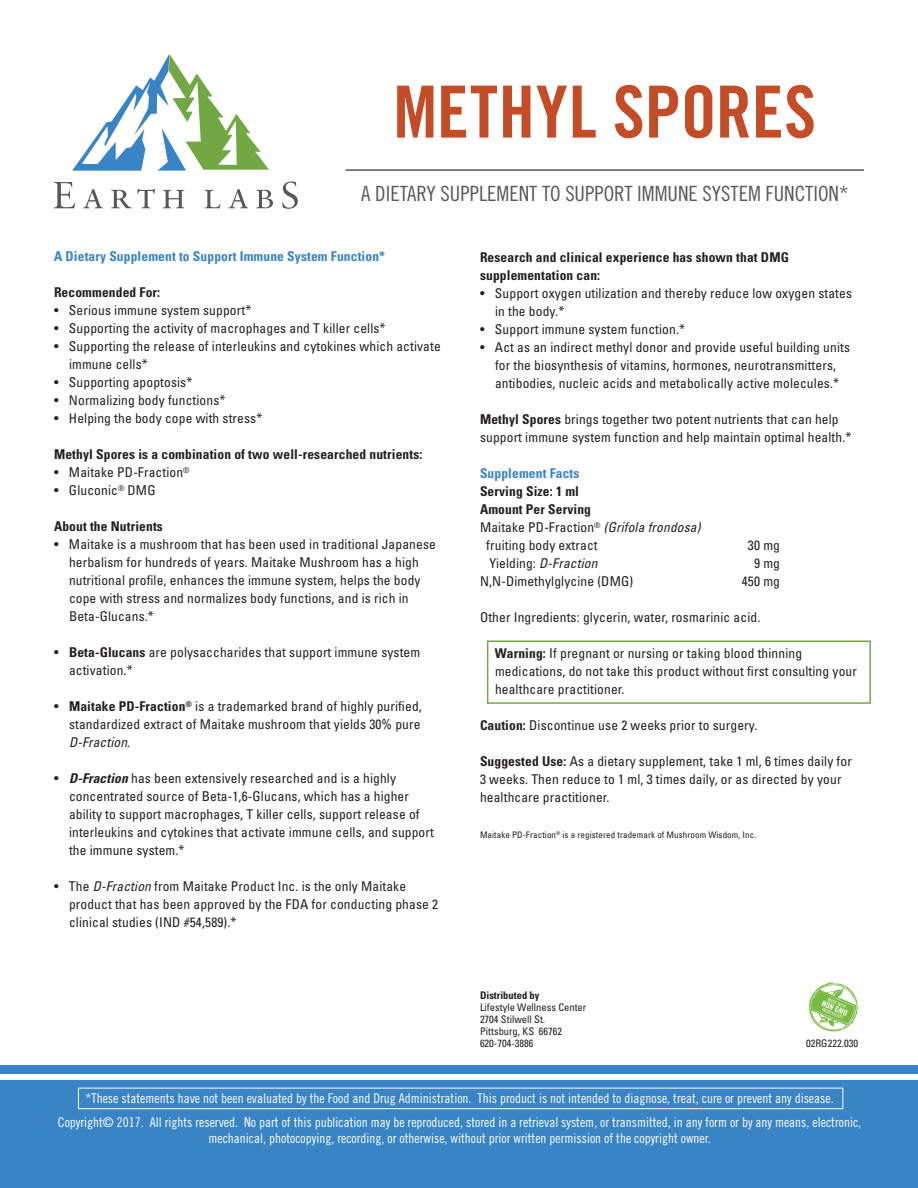
<style>
.page{position:relative;width:918px;height:1188px;background:#fff}
.page>*{position:absolute;margin:0;border:0;box-sizing:border-box;transform-origin:0 0}
.t1{font:72px "Trade Gothic Bold Cond Twenty";letter-spacing:.005em;color:#c44d27}
.t2{font:21px "Trade Gothic Cond Eighteen";color:#57585a}
.t3{font:condensed 13.5px/18px "Univers";letter-spacing:.01em;color:#231f20}
.t4{font:13.5px/16.2px "Trade Gothic Cond Eighteen";color:#fff;text-align:center}
.t5{font:700 condensed 13.5px "Univers";letter-spacing:.01em;color:#231f20}
.t6{font:700 condensed 13.5px "Univers";letter-spacing:.01em;color:#3984c5}
.t7{font:italic condensed 13.5px "Univers";letter-spacing:.01em;color:#231f20}
.t8{font:condensed 10.5px "Univers";color:#231f20}
.t9{font:700 condensed 10.5px "Univers";color:#231f20}
.t10{font:condensed 9px "Univers";letter-spacing:.01em;color:#231f20}
.s1{font-weight:700}
.s2{font-style:italic}
.s3{font-weight:700;font-style:italic}
.s4{font-style:normal}
</style>
<div class="page">
<svg style="left:72px;top:54px;width:197px;height:117px"></svg>
<svg style="left:54px;top:182px;width:21px;height:26px"></svg>
<svg style="left:83px;top:189px;width:20px;height:19px"></svg>
<svg style="left:111px;top:189px;width:44px;height:19px"></svg>
<svg style="left:163px;top:190px;width:21px;height:18px"></svg>
<svg style="left:205px;top:190px;width:16px;height:18px"></svg>
<svg style="left:229px;top:189px;width:19px;height:19px"></svg>
<svg style="left:257px;top:190px;width:16px;height:18px"></svg>
<svg style="left:282px;top:182px;width:16px;height:27px"></svg>
<hr style="left:346px;top:169px;width:518px;height:2px;background:#57585a">
<div style="left:0;top:1065px;width:918px;height:123px;background:#3984c5"></div>
<div style="left:0;top:1074px;width:918px;height:6px;background:#fff"></div>
<svg style="left:809px;top:981px;width:49px;height:51px"></svg>
<div style="left:78px;top:1088px;width:765px;height:21px;border:1px solid #fff"></div>
<div style="left:487px;top:640px;width:384px;height:64px;border:2px solid #72a844"></div>
<p class="t1" style="left:393px;top:68px;width:424px">METHYL SPORES</p>
<p class="t2" style="left:361px;top:181px;width:489px">A DIETARY SUPPLEMENT TO SUPPORT IMMUNE SYSTEM FUNCTION*</p>
<p class="t6" style="left:54px;top:248px;width:333px">A Dietary Supplement to Support Immune System Function*</p>
<p class="t5" style="left:54px;top:284px;width:108px">Recommended For:</p>
<p class="t3" style="left:54px;top:301px;width:199px">• Serious immune system support*</p>
<p class="t3" style="left:54px;top:319px;width:333px">• Supporting the activity of macrophages and T killer cells*</p>
<p class="t3" style="left:69px;top:337px;width:373px;text-indent:-15px">• Supporting the release of interleukins and cytokines which activate immune cells*</p>
<p class="t3" style="left:54px;top:373px;width:140px">• Supporting apoptosis*</p>
<p class="t3" style="left:54px;top:391px;width:173px">• Normalizing body functions*</p>
<p class="t3" style="left:54px;top:409px;width:210px">• Helping the body cope with stress*</p>
<p class="t5" style="left:54px;top:446px;width:370px">Methyl Spores is a combination of two well-researched nutrients:</p>
<p class="t3" style="left:54px;top:463px;width:137px">• Maitake PD-Fraction<sup>®</sup></p>
<p class="t3" style="left:54px;top:481px;width:103px">• Gluconic<sup>®</sup> DMG</p>
<p class="t5" style="left:54px;top:518px;width:110px">About the Nutrients</p>
<p class="t3" style="left:69px;top:535px;width:368px;text-indent:-15px">• Maitake is a mushroom that has been used in traditional Japanese herbalism for hundreds of years. Maitake Mushroom has a high nutritional profile, enhances the immune system, helps the body cope with stress and normalizes body functions, and is rich in Beta-Glucans.*</p>
<p class="t3" style="left:69px;top:643px;width:353px;text-indent:-15px">• <span class="s1">Beta-Glucans</span> are polysaccharides that support immune system activation.*</p>
<p class="t3" style="left:69px;top:697px;width:354px;text-align:justify;text-indent:-15px">• <span class="s1">Maitake PD-Fraction</span><sup>®</sup> is a trademarked brand of highly purified, standardized extract of Maitake mushroom that yields 30% pure <span class="s2">D-Fraction</span>.</p>
<p class="t3" style="left:69px;top:769px;width:366px;text-indent:-15px">• <span class="s3">D-Fraction</span> has been extensively researched and is a highly concentrated source of Beta-1,6-Glucans, which has a higher ability to support macrophages, T killer cells, support release of interleukins and cytokines that activate immune cells, and support the immune system.*</p>
<p class="t3" style="left:69px;top:877px;width:371px;text-indent:-15px">• The <span class="s2">D-Fraction</span> from Maitake Product Inc. is the only Maitake product that has been approved by the FDA for conducting phase 2 clinical studies (IND #54,589).*</p>
<p class="t5" style="left:480px;top:249px;width:310px">Research and clinical experience has shown that DMG</p>
<p class="t5" style="left:480px;top:267px;width:122px">supplementation can:</p>
<p class="t3" style="left:495px;top:284px;width:359px;text-indent:-15px">• Support oxygen utilization and thereby reduce low oxygen states in the body.*</p>
<p class="t3" style="left:480px;top:320px;width:207px">• Support immune system function.*</p>
<p class="t3" style="left:480px;top:338px;width:372px;text-align:center">• Act as an indirect methyl donor and provide useful building units for the biosynthesis of vitamins, hormones, neurotransmitters, antibodies, nucleic acids and metabolically active molecules.*</p>
<p class="t3" style="left:480px;top:410px;width:373px"><span class="s1">Methyl Spores</span> brings together two potent nutrients that can help support immune system function and help maintain optimal health.*</p>
<p class="t6" style="left:480px;top:465px;width:101px">Supplement Facts</p>
<p class="t5" style="left:480px;top:483px;width:101px">Serving Size: 1 ml</p>
<p class="t5" style="left:480px;top:501px;width:113px">Amount Per Serving</p>
<p class="t3" style="left:480px;top:518px;width:222px">Maitake PD-Fraction<sup>®</sup> <span class="s2">(Grifola frondosa)</span></p>
<p class="t3" style="left:486px;top:536px;width:113px">fruiting body extract</p>
<p class="t3" style="left:748px;top:536px;width:34px">30 mg</p>
<p class="t7" style="left:489px;top:555px;width:110px"><span class="s4">Yielding:</span> D-Fraction</p>
<p class="t3" style="left:754px;top:554px;width:27px">9 mg</p>
<p class="t3" style="left:480px;top:572px;width:155px">N,N-Dimethylglycine (DMG)</p>
<p class="t3" style="left:742px;top:572px;width:40px">450 mg</p>
<p class="t3" style="left:480px;top:608px;width:282px">Other Ingredients: glycerin, water, rosmarinic acid.</p>
<p class="t3" style="left:495px;top:644px;width:363px"><span class="s1">Warning:</span> If pregnant or nursing or taking blood thinning medications, do not take this product without first consulting your healthcare practitioner.</p>
<p class="t3" style="left:480px;top:716px;width:279px"><span class="s1">Caution:</span> Discontinue use 2 weeks prior to surgery.</p>
<p class="t3" style="left:480px;top:752px;width:373px"><span class="s1">Suggested Use:</span> As a dietary supplement, take 1 ml, 6 times daily for<br>3 weeks. Then reduce to 1 ml, 3 times daily, or as directed by your healthcare practitioner.</p>
<p class="t10" style="left:480px;top:829px;width:278px">Maitake PD-Fraction<sup>®</sup> is a registered trademark of Mushroom Wisdom, Inc.</p>
<p class="t9" style="left:480px;top:989px;width:61px">Distributed by</p>
<p class="t8" style="left:480px;top:1001px;width:108px">Lifestyle Wellness Center</p>
<p class="t8" style="left:480px;top:1013px;width:67px">2704 Stilwell St.</p>
<p class="t8" style="left:480px;top:1025px;width:84px">Pittsburg, KS 66762</p>
<p class="t8" style="left:480px;top:1037px;width:55px">620-704-3886</p>
<p class="t8" style="left:806px;top:1037px;width:53px">02RG222.030</p>
<p class="t4" style="left:86px;top:1090px;width:750px">*These statements have not been evaluated by the Food and Drug Administration. This product is not intended to diagnose, treat, cure or prevent any disease.</p>
<p class="t4" style="left:58px;top:1114px;width:805px">Copyright© 2017. All rights reserved. No part of this publication may be reproduced, stored in a retrieval system, or transmitted, in any form or by any means, electronic, mechanical, photocopying, recording, or otherwise, without prior written permission of the copyright owner.</p>
</div>
